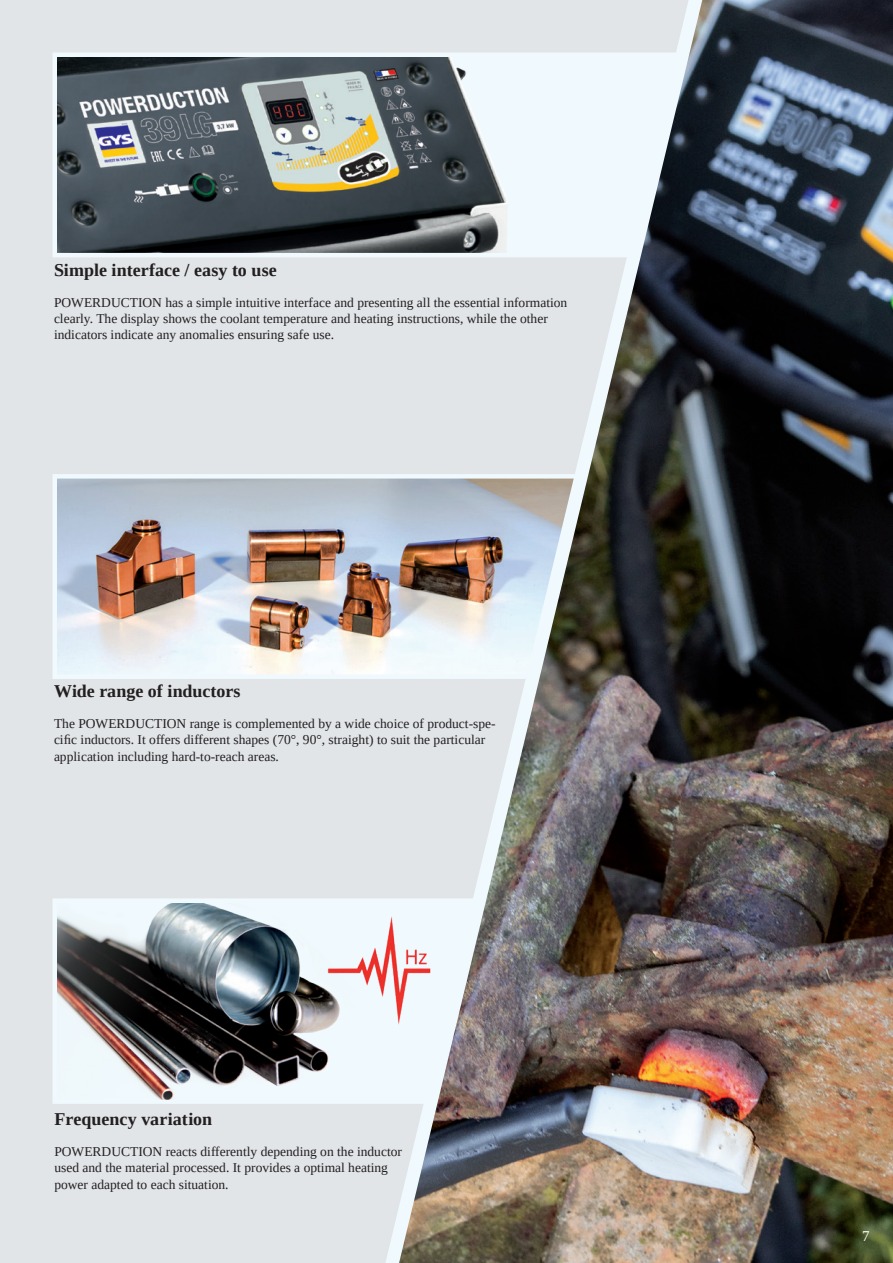
<style>
.page{position:relative;width:893px;height:1263px;background:#e1e5e8}
.page>*{position:absolute;margin:0;border:0;box-sizing:border-box;transform-origin:0 0}
.t1{font:700 18px "Tinos";color:#231f20}
.t2{font:15px "Tinos";color:#fff}
.t3{font:13.5px/16.2px "Tinos";color:#231f20}
</style>
<div class="page">
<img style="left:53px;top:474px;width:332px;height:205px">
<div style="left:53px;top:898px;width:332px;height:206px;background:#f0f9fd"></div>
<img style="left:58px;top:903px;width:327px;height:196px">
<svg style="left:53px;top:53px;width:332px;height:204px;background:#697071"></svg>
<img style="left:702px;top:0;width:191px;height:1263px">
<img style="left:385px;top:0;width:317px;height:1263px">
<h1 class="t1" style="left:54px;top:258px;width:224px">Simple interface / easy to use</h1>
<p class="t3" style="left:54px;top:294px;width:515px">POWERDUCTION has a simple intuitive interface and presenting all the essential information clearly. The display shows the coolant temperature and heating instructions, while the other indicators indicate any anomalies ensuring safe use.</p>
<h1 class="t1" style="left:54px;top:679px;width:188px">Wide range of inductors</h1>
<p class="t3" style="left:54px;top:715px;width:443px">The POWERDUCTION range is complemented by a wide choice of product-spe&shy;cific inductors. It offers different shapes (70°, 90°, straight) to suit the particular application including hard-to-reach areas.</p>
<h1 class="t1" style="left:54px;top:1107px;width:159px">Frequency variation</h1>
<p class="t3" style="left:54px;top:1143px;width:349px">POWERDUCTION reacts differently depending on the inductor used and the material processed. It provides a optimal heating power adapted to each situation.</p>
<p class="t2" style="left:862px;top:1226px;width:9px">7</p>
</div>
